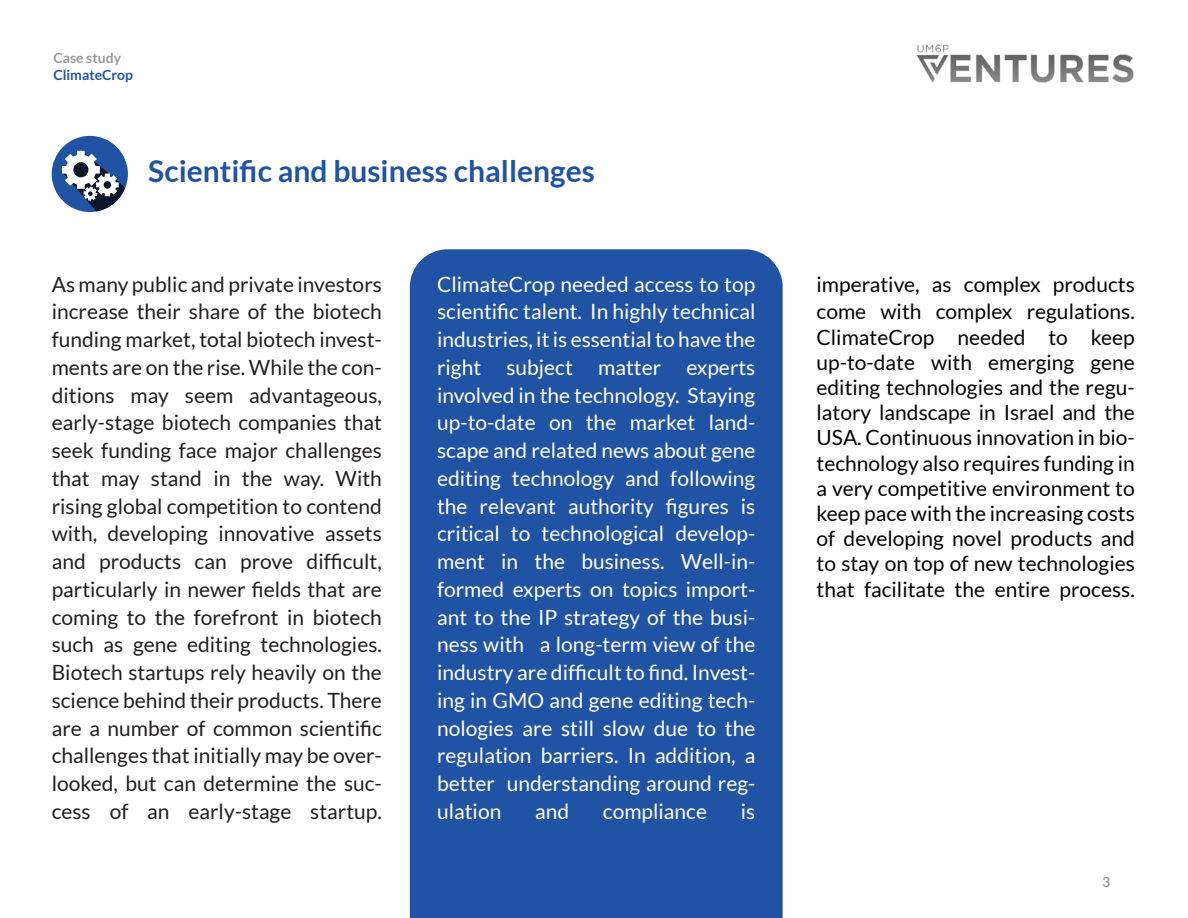
<style>
.page{position:relative;width:1188px;height:918px;background:#fff}
.page>*{position:absolute;margin:0;border:0;box-sizing:border-box;transform-origin:0 0}
.t1{font:700 30px "Lato";color:#2153a4}
.t2{font:21px/27.8px "Lato";color:#231f20;text-align:justify}
.t3{font:21px/27.8px "Lato";color:#fff;text-align:justify}
.t4{font:21px/25.2px "Lato";color:#040503}
.t5{font:700 13.95px "Lato";color:#2254a4}
.t6{font:700 13.95px "Lato";color:#999}
</style>
<div class="page">
<img style="left:916px;top:44px;width:218px;height:39px">
<div style="left:410px;top:249px;width:373px;height:669px;background:#2153a4"></div>
<div style="left:52px;top:136px;width:76px;height:76px;background:#2153a4;border-radius:50%"></div>
<svg style="left:62px;top:151px;width:63px;height:61px"></svg>
<p class="t6" style="left:53px;top:50px;width:69px">Case study</p>
<p class="t5" style="left:53px;top:67px;width:81px">ClimateCrop</p>
<h1 class="t1" style="left:148px;top:154px;width:448px">Scientific and business challenges</h1>
<p class="t2" style="left:52px;top:270px;width:332px">As many public and private investors increase their share of the biotech funding market, total biotech invest&shy;ments are on the rise. While the con&shy;ditions may seem advantageous, early-stage biotech companies that seek funding face major challenges that may stand in the way. With rising global competition to contend with, developing innovative assets and products can prove difficult, particularly in newer fields that are coming to the forefront in biotech such as gene editing technologies.<br>Biotech startups rely heavily on the science behind their products. There are a number of common scientific challenges that initially may be over&shy;looked, but can determine the suc&shy;cess of an early-stage startup.</p>
<p class="t3" style="left:437px;top:270px;width:320px">ClimateCrop needed access to top scientific talent. In highly technical industries, it is essential to have the right subject matter experts involved in the technology. Staying up-to-date on the market land&shy;scape and related news about gene editing technology and following the relevant authority figures is critical to technological develop&shy;ment in the business. Well-in&shy;formed experts on topics import&shy;ant to the IP strategy of the busi&shy;ness with a long-term view of the industry are difficult to find. Invest&shy;ing in GMO and gene editing tech&shy;nologies are still slow due to the regulation barriers. In addition, a better understanding around reg&shy;ulation</p>
<p class="t3" style="left:535px;top:797px;width:36px">and</p>
<p class="t3" style="left:603px;top:797px;width:106px">compliance</p>
<p class="t3" style="left:741px;top:797px;width:16px">is</p>
<p class="t4" style="left:817px;top:270px;width:320px;line-height:27.8px">imperative, as complex products come with complex regulations.</p>
<p class="t4" style="left:817px;top:324px;width:320px;text-align:justify">ClimateCrop needed to keep up-to-date with emerging gene editing technologies and the regu&shy;latory landscape in Israel and the USA. Continuous innovation in bio&shy;technology also requires funding in a very competitive environment to keep pace with the increasing costs of developing novel products and to stay on top of new technologies that facilitate the entire process.</p>
<p class="t6" style="left:1102px;top:874px;width:10px">3</p>
</div>
